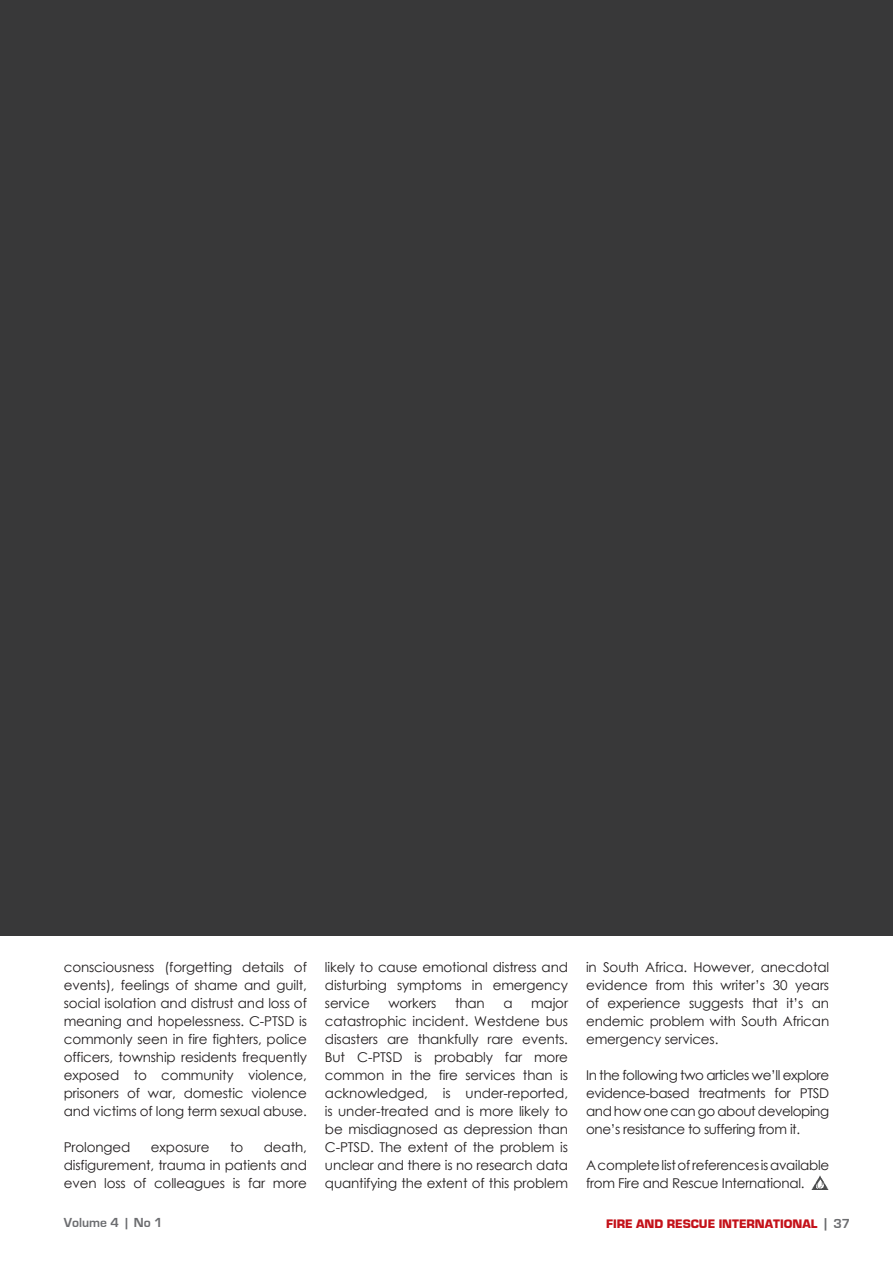
<style>
.page{position:relative;width:893px;height:1263px;background:#fff}
.page>*{position:absolute;margin:0;border:0;box-sizing:border-box;transform-origin:0 0}
.t1{font:13.5px/18px "Century Gothic";letter-spacing:-.01em;color:#231f20;text-align:justify}
.t2{font:700 13.5px "Eurostile";color:#6c6d70}
.t3{font:900 12.75px "Eurostile";color:#c4121a}
.s1{font-weight:700;font-size:14.7px;color:#6c6d70}
.s2{font-weight:700;font-size:13.5px;color:#6c6d70}
</style>
<div class="page">
<div style="left:0;top:0;width:893px;height:935px;background:#383839"></div>
<img style="left:812px;top:1175px;width:16px;height:15px">
<p class="t1" style="left:64px;top:958px;width:245px">consciousness (forgetting details of events), feelings of shame and guilt, social isolation and distrust and loss of meaning and hopelessness. C-PTSD is commonly seen in fire fighters, police officers, township residents frequently exposed to community violence, prisoners of war, domestic violence and victims of long term sexual abuse.</p>
<p class="t1" style="left:64px;top:1138px;width:68px">Prolonged</p>
<p class="t1" style="left:151px;top:1138px;width:60px">exposure</p>
<p class="t1" style="left:230px;top:1138px;width:15px">to</p>
<p class="t1" style="left:64px;top:1138px;width:245px;text-indent:200px">death, disfigurement, trauma in patients and even loss of colleagues is far more</p>
<p class="t1" style="left:325px;top:958px;width:245px">likely to cause emotional distress and disturbing symptoms in emergency service</p>
<p class="t1" style="left:325px;top:994px;width:245px;text-indent:206px">major catastrophic incident. Westdene bus disasters are thankfully rare events.<br>But C-PTSD is probably far more common in the fire services than is acknowledged, is under-reported, is under-treated and is more likely to be misdiagnosed as depression than C-PTSD. The extent of the problem is unclear and there is no research data quantifying the extent of this problem</p>
<p class="t1" style="left:388px;top:994px;width:50px">workers</p>
<p class="t1" style="left:455px;top:994px;width:31px">than</p>
<p class="t1" style="left:503px;top:994px;width:11px">a</p>
<p class="t1" style="left:586px;top:958px;width:245px">in South Africa. However, anecdotal evidence from this writer’s 30 years of experience suggests that it’s an endemic problem with South African emergency services.</p>
<p class="t1" style="left:586px;top:1066px;width:245px">In the following two articles we’ll explore evidence-based treatments for PTSD and how one can go about developing one’s resistance to suffering from it.</p>
<p class="t1" style="left:586px;top:1156px;width:245px">A complete list of references is available from Fire and Rescue International.</p>
<p class="t2" style="left:64px;top:1215px;width:100px">Volume 4 | No 1</p>
<p class="t3" style="left:606px;top:1217px;width:246px">FIRE AND RESCUE INTERNATIONAL <span class="s1">|</span> <span class="s2">37</span></p>
</div>
